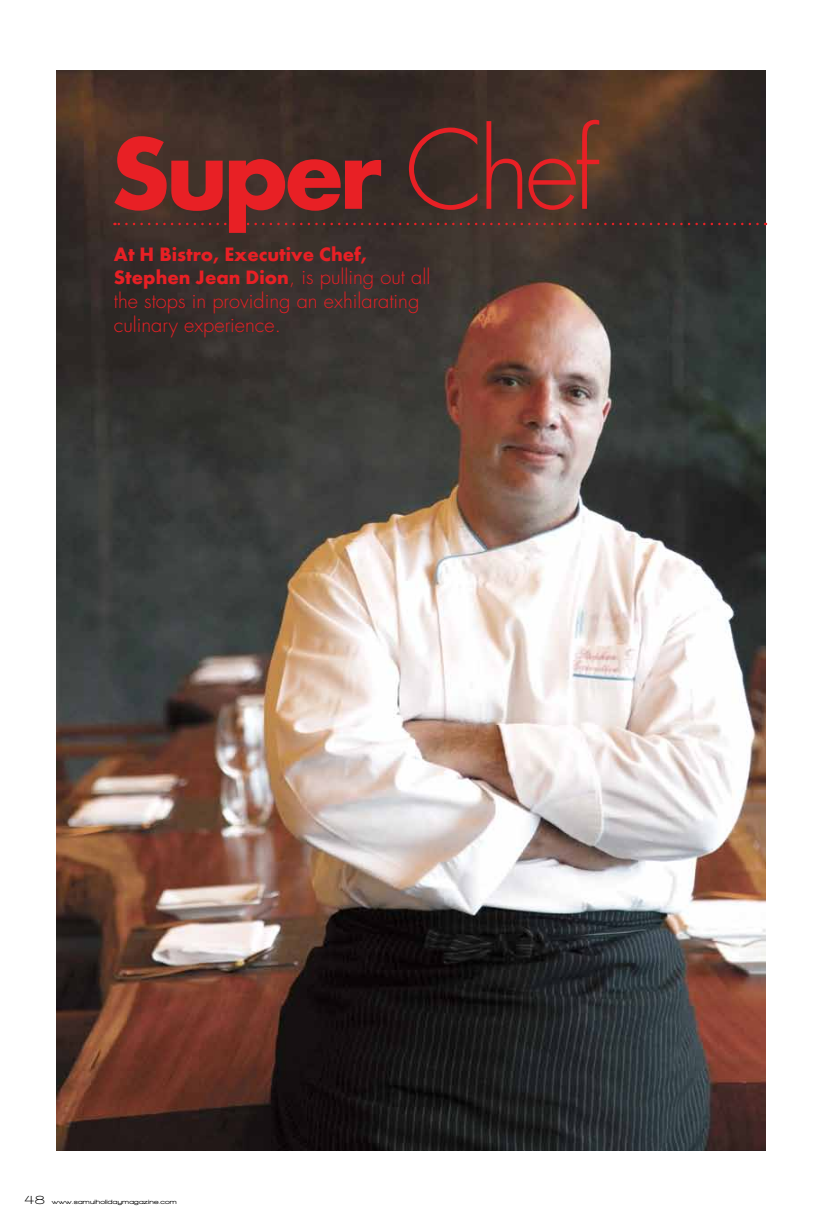
<style>
.page{position:relative;width:833px;height:1223px;background:#fff}
.page>*{position:absolute;margin:0;border:0;box-sizing:border-box;transform-origin:0 0}
.t1{font:700 106.25px "Futura";letter-spacing:-.05em;color:#e82025}
.t2{font:300 20px/23.8px "Futura";color:#e82025}
.t3{font:900 6.25px "Walkway Expand";letter-spacing:.025em;color:#000}
.s1{font-weight:300}
.s2{font-weight:700}
.s3{font-weight:700;font-size:12.5px}
</style>
<div class="page">
<img style="left:57px;top:71px;width:708px;height:1079px">
<svg style="left:114px;top:223px;width:643px;height:2px"></svg>
<h1 class="t1" style="left:110px;top:108px;width:491px">Super <span class="s1">Chef</span></h1>
<p class="t2" style="left:114px;top:242px;width:318px"><span class="s2">At H Bistro, Executive Chef,<br>Stephen Jean Dion</span>, is pulling out all the stops in providing an exhilarating culinary experience.</p>
<p class="t3" style="left:25px;top:1198px;width:154px"><span class="s3">48</span> www.samuiholidaymagazine.com</p>
</div>
